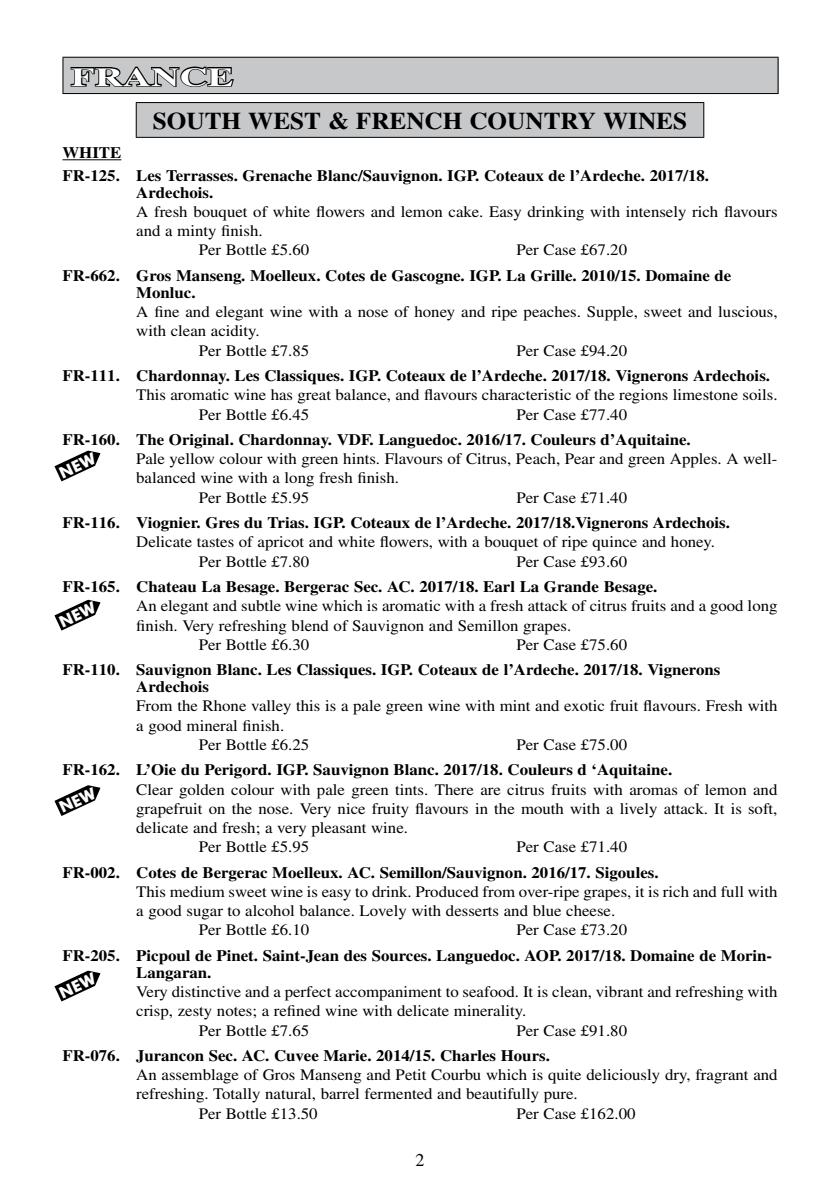
<style>
.page{position:relative;width:840px;height:1191px;background:#fff}
.page>*{position:absolute;margin:0;border:0;box-sizing:border-box;transform-origin:0 0}
.t1{font:700 26px "Times";color:#fff;scale:1.5 1}
.t2{font:700 24px "Times";color:#000;scale:1.05 1}
.t3{font:18px "Times";color:#000}
.t4{font:16px/19.2px "Times";color:#000;scale:1.05 1}
.t5{font:700 16px/17px "Times";color:#000;scale:1.05 1}
</style>
<div class="page">
<hr style="left:62px;top:159px;width:59px;height:1px;background:#000">
<div style="left:63px;top:57px;width:714px;height:37px;background:#c7c8ca"></div>
<hr style="left:62px;top:57px;width:716px;height:1px;background:#000">
<hr style="left:62px;top:58px;width:1px;height:35px;background:#000">
<hr style="left:777px;top:58px;width:1px;height:35px;background:#000">
<hr style="left:62px;top:93px;width:716px;height:1px;background:#000">
<svg style="left:70px;top:66px;width:164px;height:22px"></svg>
<div style="left:136px;top:103px;width:567px;height:34px;background:#c7c8ca"></div>
<hr style="left:136px;top:102px;width:568px;height:1px;background:#000">
<hr style="left:136px;top:103px;width:1px;height:34px;background:#000">
<hr style="left:703px;top:103px;width:1px;height:34px;background:#000">
<hr style="left:136px;top:137px;width:568px;height:1px;background:#000">
<svg style="left:54px;top:450px;width:47px;height:31px"></svg>
<svg style="left:54px;top:599px;width:47px;height:31px"></svg>
<svg style="left:54px;top:785px;width:47px;height:31px"></svg>
<svg style="left:54px;top:970px;width:47px;height:31px"></svg>
<h1 class="t1" style="left:71px;top:61px;width:110px">FRANCE</h1>
<h2 class="t2" style="left:153px;top:107px;width:510px">SOUTH WEST &amp; FRENCH COUNTRY WINES</h2>
<p class="t5" style="left:62px;top:141px;width:617px;line-height:22.6px">WHITE<br>FR-125. Les Terrasses. Grenache Blanc/Sauvignon. IGP. Coteaux de l’Ardeche. 2017/18.</p>
<p class="t5" style="left:136px;top:184px;width:75px">Ardechois.</p>
<p class="t4" style="left:136px;top:202px;width:612px">A fresh bouquet of white flowers and lemon cake. Easy drinking with intensely rich flavours</p>
<p class="t4" style="left:136px;top:221px;width:122px">and a minty finish.</p>
<p class="t4" style="left:198px;top:240px;width:107px">Per Bottle £5.60</p>
<p class="t4" style="left:516px;top:240px;width:107px">Per Case £67.20</p>
<p class="t5" style="left:136px;top:267px;width:568px;text-indent:-74px">FR-662. Gros Manseng. Moelleux. Cotes de Gascogne. IGP. La Grille. 2010/15. Domaine de<br>Monluc.</p>
<p class="t4" style="left:136px;top:302px;width:612px">A fine and elegant wine with a nose of honey and ripe peaches. Supple, sweet and luscious,</p>
<p class="t4" style="left:136px;top:321px;width:119px">with clean acidity.</p>
<p class="t4" style="left:198px;top:340px;width:107px">Per Bottle £7.85</p>
<p class="t4" style="left:516px;top:340px;width:107px">Per Case £94.20</p>
<p class="t5" style="left:62px;top:367px;width:675px">FR-111. Chardonnay. Les Classiques. IGP. Coteaux de l’Ardeche. 2017/18. Vignerons Ardechois.</p>
<p class="t4" style="left:198px;top:385px;width:552px;text-indent:-62px">This aromatic wine has great balance, and flavours characteristic of the regions limestone soils.<br>Per Bottle £6.45</p>
<p class="t4" style="left:516px;top:404px;width:107px">Per Case £77.40</p>
<p class="t5" style="left:62px;top:431px;width:599px">FR-160. The Original. Chardonnay. VDF. Languedoc. 2016/17. Couleurs d’Aquitaine.</p>
<p class="t4" style="left:136px;top:449px;width:612px">Pale yellow colour with green hints. Flavours of Citrus, Peach, Pear and green Apples. A well-</p>
<p class="t4" style="left:136px;top:468px;width:251px">balanced wine with a long fresh finish.</p>
<p class="t4" style="left:198px;top:487px;width:107px">Per Bottle £5.95</p>
<p class="t4" style="left:516px;top:487px;width:107px">Per Case £71.40</p>
<p class="t5" style="left:62px;top:514px;width:637px">FR-116. Viognier. Gres du Trias. IGP. Coteaux de l’Ardeche. 2017/18.Vignerons Ardechois.</p>
<p class="t4" style="left:198px;top:532px;width:493px;text-indent:-62px">Delicate tastes of apricot and white flowers, with a bouquet of ripe quince and honey.<br>Per Bottle £7.80</p>
<p class="t4" style="left:516px;top:551px;width:107px">Per Case £93.60</p>
<p class="t5" style="left:62px;top:578px;width:568px">FR-165. Chateau La Besage. Bergerac Sec. AC. 2017/18. Earl La Grande Besage.</p>
<p class="t4" style="left:136px;top:596px;width:612px">An elegant and subtle wine which is aromatic with a fresh attack of citrus fruits and a good long</p>
<p class="t4" style="left:136px;top:615px;width:415px">finish. Very refreshing blend of Sauvignon and Semillon grapes.</p>
<p class="t4" style="left:198px;top:634px;width:107px">Per Bottle £6.30</p>
<p class="t4" style="left:516px;top:634px;width:107px">Per Case £75.60</p>
<p class="t5" style="left:136px;top:661px;width:557px;text-indent:-74px">FR-110. Sauvignon Blanc. Les Classiques. IGP. Coteaux de l’Ardeche. 2017/18. Vignerons<br>Ardechois</p>
<p class="t4" style="left:136px;top:696px;width:612px">From the Rhone valley this is a pale green wine with mint and exotic fruit flavours. Fresh with</p>
<p class="t4" style="left:136px;top:715px;width:142px">a good mineral finish.</p>
<p class="t4" style="left:198px;top:735px;width:107px">Per Bottle £6.25</p>
<p class="t4" style="left:516px;top:735px;width:107px">Per Case £75.00</p>
<p class="t5" style="left:62px;top:761px;width:582px">FR-162. L’Oie du Perigord. IGP. Sauvignon Blanc. 2017/18. Couleurs d ‘Aquitaine.</p>
<p class="t4" style="left:136px;top:779px;width:612px">Clear golden colour with pale green tints. There are citrus fruits with aromas of lemon and</p>
<p class="t4" style="left:136px;top:798px;width:612px">grapefruit on the nose. Very nice fruity flavours in the mouth with a lively attack. It is soft,</p>
<p class="t4" style="left:136px;top:818px;width:260px">delicate and fresh; a very pleasant wine.</p>
<p class="t4" style="left:198px;top:837px;width:107px">Per Bottle £5.95</p>
<p class="t4" style="left:516px;top:837px;width:107px">Per Case £71.40</p>
<p class="t5" style="left:62px;top:863px;width:569px">FR-002. Cotes de Bergerac Moelleux. AC. Semillon/Sauvignon. 2016/17. Sigoules.</p>
<p class="t4" style="left:136px;top:882px;width:612px">This medium sweet wine is easy to drink. Produced from over-ripe grapes, it is rich and full with</p>
<p class="t4" style="left:136px;top:901px;width:457px">a good sugar to alcohol balance. Lovely with desserts and blue cheese.</p>
<p class="t4" style="left:198px;top:920px;width:107px">Per Bottle £6.10</p>
<p class="t4" style="left:516px;top:920px;width:107px">Per Case £73.20</p>
<p class="t5" style="left:136px;top:946px;width:606px;text-indent:-74px">FR-205. Picpoul de Pinet. Saint-Jean des Sources. Languedoc. AOP. 2017/18. Domaine de Morin-<br>Langaran.</p>
<p class="t4" style="left:136px;top:982px;width:612px">Very distinctive and a perfect accompaniment to seafood. It is clean, vibrant and refreshing with</p>
<p class="t4" style="left:136px;top:1001px;width:372px">crisp, zesty notes; a refined wine with delicate minerality.</p>
<p class="t4" style="left:198px;top:1020px;width:107px">Per Bottle £7.65</p>
<p class="t4" style="left:516px;top:1020px;width:107px">Per Case £91.80</p>
<p class="t5" style="left:62px;top:1046px;width:465px">FR-076. Jurancon Sec. AC. Cuvee Marie. 2014/15. Charles Hours.</p>
<p class="t4" style="left:136px;top:1065px;width:612px">An assemblage of Gros Manseng and Petit Courbu which is quite deliciously dry, fragrant and</p>
<p class="t4" style="left:136px;top:1084px;width:422px">refreshing. Totally natural, barrel fermented and beautifully pure.</p>
<p class="t4" style="left:198px;top:1103px;width:115px">Per Bottle £13.50</p>
<p class="t4" style="left:516px;top:1103px;width:115px">Per Case £162.00</p>
<p class="t3" style="left:415px;top:1149px;width:10px">2</p>
</div>
